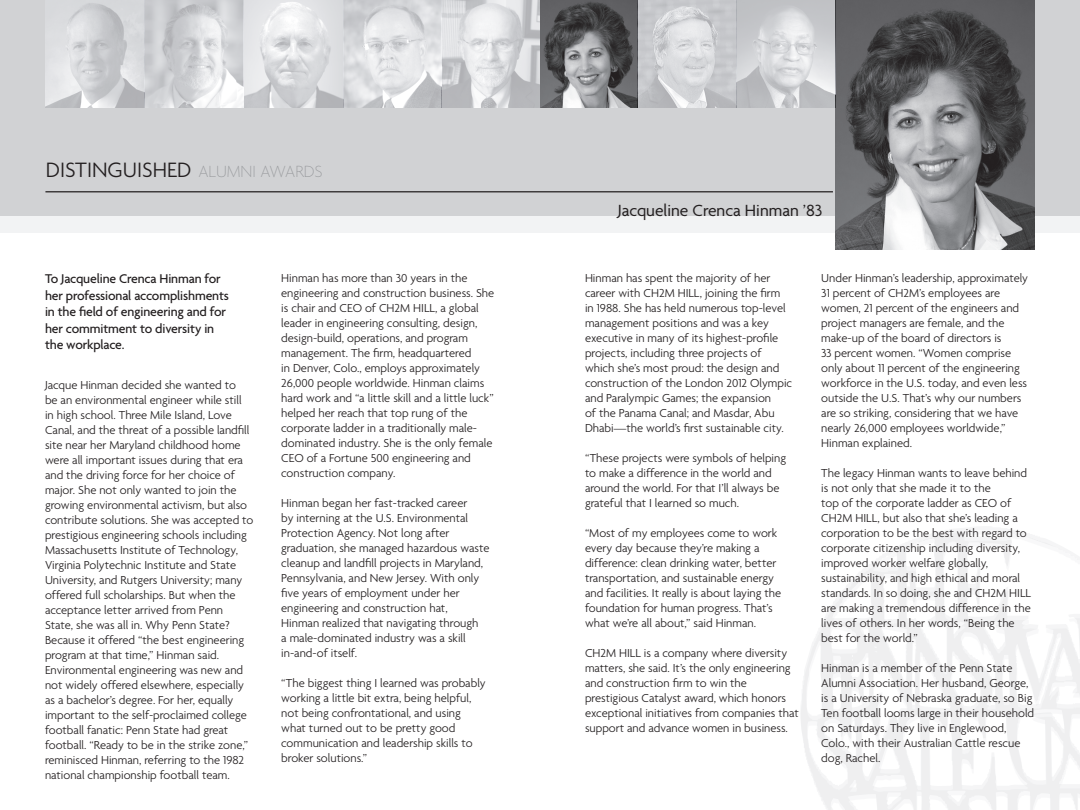
<style>
.page{position:relative;width:1080px;height:810px;background:#fff}
.page>*{position:absolute;margin:0;border:0;box-sizing:border-box;transform-origin:0 0}
.t1{font:300 22.5px "Agenda";color:#231f20}
.t2{font:17.5px "Agenda";color:#231f20}
.t3{font:500 13.75px/16.5px "Agenda";letter-spacing:-.01em;color:#231f20}
.t4{font:300 12.5px/15px "Agenda";color:#231f20}
.s1{font-weight:100;font-size:17.5px;color:#939598}
</style>
<div class="page">
<div style="left:0;top:0;width:1080px;height:217px;background:#d1d2d4"></div>
<img style="left:540px;top:0;width:98px;height:108px">
<svg style="left:243px;top:0;width:101px;height:108px;fill:#dfe0e3"></svg>
<div style="left:0;top:216px;width:1080px;height:16px;background:#f2f3f4"></div>
<img style="left:835px;top:0;width:200px;height:250px">
<hr style="left:45px;top:191px;width:788px;height:1px;background:#231f20">
<svg style="left:45px;top:4px;width:99px;height:104px"></svg>
<svg style="left:144px;top:0;width:99px;height:108px"></svg>
<svg style="left:344px;top:0;width:98px;height:108px"></svg>
<svg style="left:442px;top:0;width:98px;height:108px"></svg>
<svg style="left:638px;top:0;width:98px;height:108px"></svg>
<svg style="left:736px;top:0;width:99px;height:108px"></svg>
<svg style="left:805px;top:532px;width:275px;height:278px"></svg>
<p class="t1" style="left:46px;top:157px;width:278px">DISTINGUISHED <span class="s1">ALUMNI AWARDS</span></p>
<p class="t3" style="left:45px;top:270px;width:186px">To Jacqueline Crenca Hinman for her professional accomplishments in the field of engineering and for her commitment to diversity in the workplace.</p>
<p class="t4" style="left:45px;top:377px;width:210px">Jacque Hinman decided she wanted to<br>be an environmental engineer while still in high school. Three Mile Island, Love Canal, and the threat of a possible landfill site near her Maryland childhood home were all important issues during that era and the driving force for her choice of major. She not only wanted to join the growing environmental activism, but also contribute solutions. She was accepted to prestigious engineering schools including Massachusetts Institute of Technology, Virginia Polytechnic Institute and State University, and Rutgers University; many offered full scholarships. But when the acceptance letter arrived from Penn State, she was all in. Why Penn State?<br>Because it offered “the best engineering program at that time,” Hinman said.<br>Environmental engineering was new and not widely offered elsewhere, especially as a bachelor’s degree. For her, equally important to the self-proclaimed college football fanatic: Penn State had great football. “Ready to be in the strike zone,” reminisced Hinman, referring to the 1982 national championship football team.</p>
<p class="t4" style="left:281px;top:271px;width:214px">Hinman has more than 30 years in the engineering and construction business. She is chair and CEO of CH2M HILL, a global leader in engineering consulting, design, design-build, operations, and program management. The firm, headquartered<br>in Denver, Colo., employs approximately 26,000 people worldwide. Hinman claims hard work and “a little skill and a little luck” helped her reach that top rung of the corporate ladder in a traditionally male&shy;dominated industry. She is the only female CEO of a Fortune 500 engineering and construction company.</p>
<p class="t4" style="left:281px;top:496px;width:210px">Hinman began her fast-tracked career<br>by interning at the U.S. Environmental Protection Agency. Not long after graduation, she managed hazardous waste cleanup and landfill projects in Maryland, Pennsylvania, and New Jersey. With only five years of employment under her engineering and construction hat,<br>Hinman realized that navigating through<br>a male-dominated industry was a skill in-and-of itself.</p>
<p class="t4" style="left:281px;top:676px;width:206px">“The biggest thing I learned was probably working a little bit extra, being helpful, not being confrontational, and using what turned out to be pretty good communication and leadership skills to broker solutions.”</p>
<p class="t2" style="left:618px;top:200px;width:206px">Jacqueline Crenca Hinman ’83</p>
<p class="t4" style="left:585px;top:271px;width:209px">Hinman has spent the majority of her career with CH2M HILL, joining the firm in 1988. She has held numerous top-level management positions and was a key executive in many of its highest-profile projects, including three projects of which she’s most proud: the design and construction of the London 2012 Olympic and Paralympic Games; the expansion<br>of the Panama Canal; and Masdar, Abu Dhabi—the world’s first sustainable city.</p>
<p class="t4" style="left:585px;top:451px;width:203px">“These projects were symbols of helping to make a difference in the world and around the world. For that I’ll always be grateful that I learned so much.</p>
<p class="t4" style="left:585px;top:526px;width:198px">“Most of my employees come to work every day because they’re making a difference: clean drinking water, better transportation, and sustainable energy and facilities. It really is about laying the foundation for human progress. That’s what we’re all about,” said Hinman.</p>
<p class="t4" style="left:585px;top:646px;width:215px">CH2M HILL is a company where diversity matters, she said. It’s the only engineering and construction firm to win the prestigious Catalyst award, which honors exceptional initiatives from companies that support and advance women in business.</p>
<p class="t4" style="left:821px;top:271px;width:208px">Under Hinman’s leadership, approximately 31 percent of CH2M’s employees are women, 21 percent of the engineers and project managers are female, and the make-up of the board of directors is<br>33 percent women. “Women comprise only about 11 percent of the engineering workforce in the U.S. today, and even less outside the U.S. That’s why our numbers are so striking, considering that we have nearly 26,000 employees worldwide,” Hinman explained.</p>
<p class="t4" style="left:821px;top:466px;width:211px">The legacy Hinman wants to leave behind is not only that she made it to the<br>top of the corporate ladder as CEO of CH2M HILL, but also that she’s leading a corporation to be the best with regard to corporate citizenship including diversity, improved worker welfare globally, sustainability, and high ethical and moral standards. In so doing, she and CH2M HILL are making a tremendous difference in the lives of others. In her words, “Being the best for the world.”</p>
<p class="t4" style="left:821px;top:661px;width:214px">Hinman is a member of the Penn State Alumni Association. Her husband, George, is a University of Nebraska graduate, so Big Ten football looms large in their household on Saturdays. They live in Englewood, Colo., with their Australian Cattle rescue dog, Rachel.</p>
</div>
